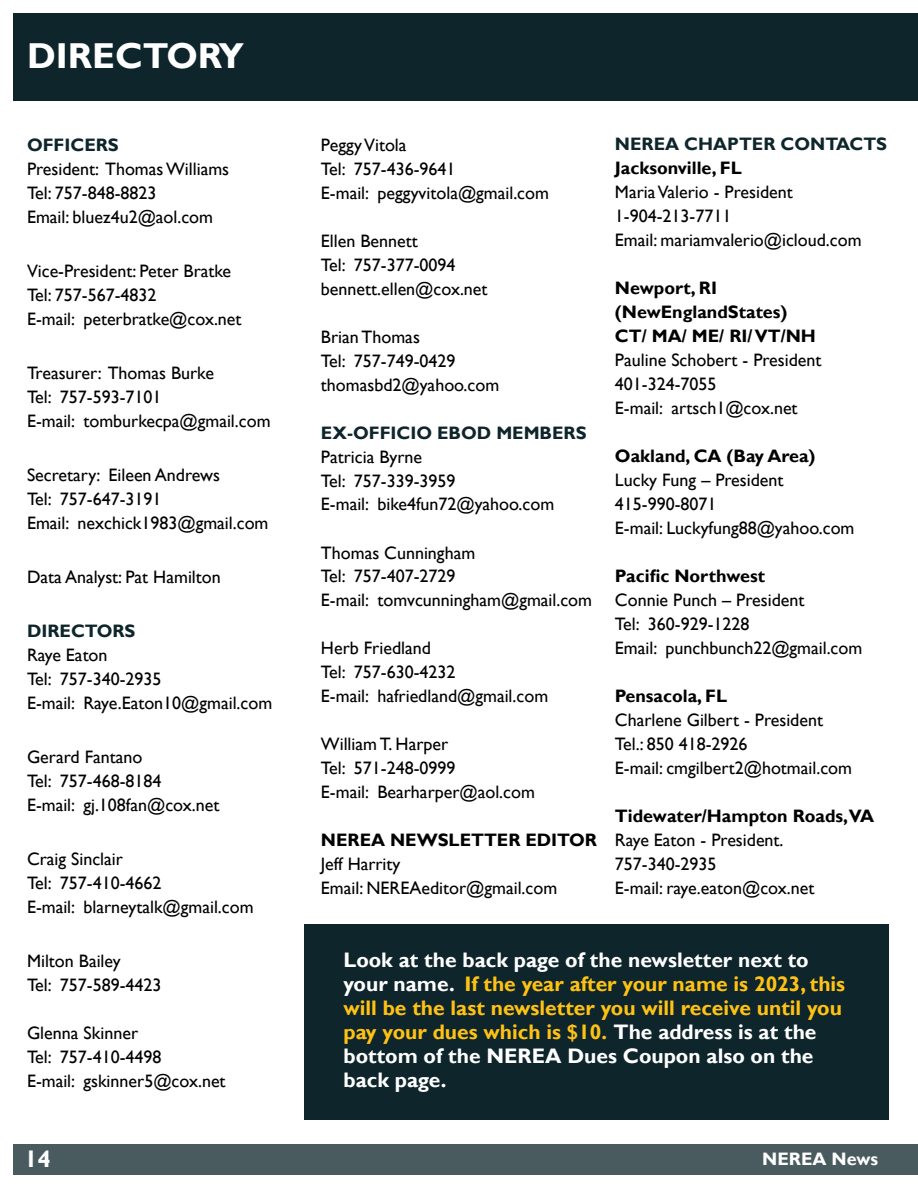
<style>
.page{position:relative;width:918px;height:1188px;background:#fff}
.page>*{position:absolute;margin:0;border:0;box-sizing:border-box;transform-origin:0 0}
.t1{font:700 36px "Gill Sans";color:#fff}
.t2{font:700 24px "Gill Sans";color:#fff}
.t3{font:700 21px/24px "Gill Sans";color:#fff}
.t4{font:18px/24px "Gill Sans";color:#000}
.t5{font:700 18px/24px "Gill Sans";color:#000}
.t6{font:700 18px "Gill Sans";color:#0e252c}
.t7{font:700 18px "Gill Sans";color:#fff}
.s1{color:#ffc212}
</style>
<div class="page">
<div style="left:14px;top:14px;width:904px;height:87px;background:#0e252c"></div>
<div style="left:14px;top:1144px;width:904px;height:31px;background:#4a5b60"></div>
<div style="left:305px;top:924px;width:584px;height:196px;background:#0e252c"></div>
<h1 class="t1" style="left:27px;top:35px;width:219px">DIRECTORY</h1>
<p class="t6" style="left:27px;top:134px;width:93px">OFFICERS</p>
<p class="t4" style="left:27px;top:157px;width:204px">President: Thomas Williams<br>Tel: 757-848-8823<br>Email: bluez4u2@aol.com</p>
<p class="t4" style="left:27px;top:259px;width:216px">Vice-President: Peter Bratke<br>Tel: 757-567-4832<br>E-mail: peterbratke@cox.net</p>
<p class="t4" style="left:27px;top:361px;width:245px">Treasurer: Thomas Burke<br>Tel: 757-593-7101<br>E-mail: tomburkecpa@gmail.com</p>
<p class="t4" style="left:27px;top:463px;width:243px">Secretary: Eileen Andrews<br>Tel: 757-647-3191<br>Email: nexchick1983@gmail.com</p>
<p class="t4" style="left:27px;top:565px;width:195px">Data Analyst: Pat Hamilton</p>
<p class="t6" style="left:27px;top:620px;width:110px">DIRECTORS</p>
<p class="t4" style="left:27px;top:643px;width:247px">Raye Eaton<br>Tel: 757-340-2935<br>E-mail: Raye.Eaton10@gmail.com</p>
<p class="t4" style="left:27px;top:745px;width:194px">Gerard Fantano<br>Tel: 757-468-8184<br>E-mail: gj.108fan@cox.net</p>
<p class="t4" style="left:27px;top:847px;width:228px">Craig Sinclair<br>Tel: 757-410-4662<br>E-mail: blarneytalk@gmail.com</p>
<p class="t4" style="left:27px;top:949px;width:136px">Milton Bailey<br>Tel: 757-589-4423</p>
<p class="t4" style="left:27px;top:1021px;width:200px">Glenna Skinner<br>Tel: 757-410-4498<br>E-mail: gskinner5@cox.net</p>
<p class="t4" style="left:321px;top:133px;width:229px">Peggy Vitola<br>Tel: 757-436-9641<br>E-mail: peggyvitola@gmail.com</p>
<p class="t4" style="left:321px;top:229px;width:168px">Ellen Bennett<br>Tel: 757-377-0094 bennett.ellen@cox.net</p>
<p class="t4" style="left:321px;top:325px;width:180px">Brian Thomas<br>Tel: 757-749-0429 thomasbd2@yahoo.com</p>
<p class="t6" style="left:321px;top:422px;width:267px">EX-OFFICIO EBOD MEMBERS</p>
<p class="t4" style="left:321px;top:445px;width:235px">Patricia Byrne<br>Tel: 757-339-3959<br>E-mail: bike4fun72@yahoo.com</p>
<p class="t4" style="left:321px;top:541px;width:273px">Thomas Cunningham<br>Tel: 757-407-2729<br>E-mail: tomvcunningham@gmail.com</p>
<p class="t4" style="left:321px;top:637px;width:229px">Herb Friedland<br>Tel: 757-630-4232<br>E-mail: hafriedland@gmail.com</p>
<p class="t4" style="left:321px;top:733px;width:215px">William T. Harper<br>Tel: 571-248-0999<br>E-mail: Bearharper@aol.com</p>
<p class="t5" style="left:321px;top:829px;width:278px">NEREA NEWSLETTER EDITOR</p>
<p class="t4" style="left:321px;top:853px;width:238px">Jeff Harrity<br>Email: NEREAeditor@gmail.com</p>
<p class="t6" style="left:615px;top:134px;width:274px">NEREA CHAPTER CONTACTS</p>
<p class="t5" style="left:615px;top:157px;width:128px">Jacksonville, FL</p>
<p class="t4" style="left:615px;top:181px;width:248px">Maria Valerio - President<br>1-904-213-7711<br>Email: mariamvalerio@icloud.com</p>
<p class="t5" style="left:615px;top:277px;width:202px">Newport, RI (NewEnglandStates)<br>CT/ MA/ ME/ RI/ VT/NH</p>
<p class="t4" style="left:615px;top:349px;width:208px">Pauline Schobert - President<br>401-324-7055<br>E-mail: artsch1@cox.net</p>
<p class="t5" style="left:615px;top:445px;width:202px">Oakland, CA (Bay Area)</p>
<p class="t4" style="left:615px;top:469px;width:241px">Lucky Fung – President<br>415-990-8071<br>E-mail: Luckyfung88@yahoo.com</p>
<p class="t5" style="left:615px;top:565px;width:152px">Pacific Northwest</p>
<p class="t4" style="left:615px;top:589px;width:249px">Connie Punch – President<br>Tel: 360-929-1228<br>Email: punchbunch22@gmail.com</p>
<p class="t5" style="left:615px;top:685px;width:114px">Pensacola, FL</p>
<p class="t4" style="left:615px;top:709px;width:239px">Charlene Gilbert - President<br>Tel.: 850 418-2926<br>E-mail: cmgilbert2@hotmail.com</p>
<p class="t5" style="left:615px;top:805px;width:261px">Tidewater/Hampton Roads,VA</p>
<p class="t4" style="left:615px;top:829px;width:201px">Raye Eaton - President.<br>757-340-2935<br>E-mail: raye.eaton@cox.net</p>
<p class="t3" style="left:343px;top:949px;width:503px">Look at the back page of the newsletter next to your name. <span class="s1">If the year after your name is 2023, this will be the last newsletter you will receive until you pay your dues which is $10.</span> The address is at the bottom of the NEREA Dues Coupon also on the back page.</p>
<h2 class="t2" style="left:24px;top:1145px;width:28px">14</h2>
<p class="t7" style="left:762px;top:1148px;width:117px">NEREA News</p>
</div>
